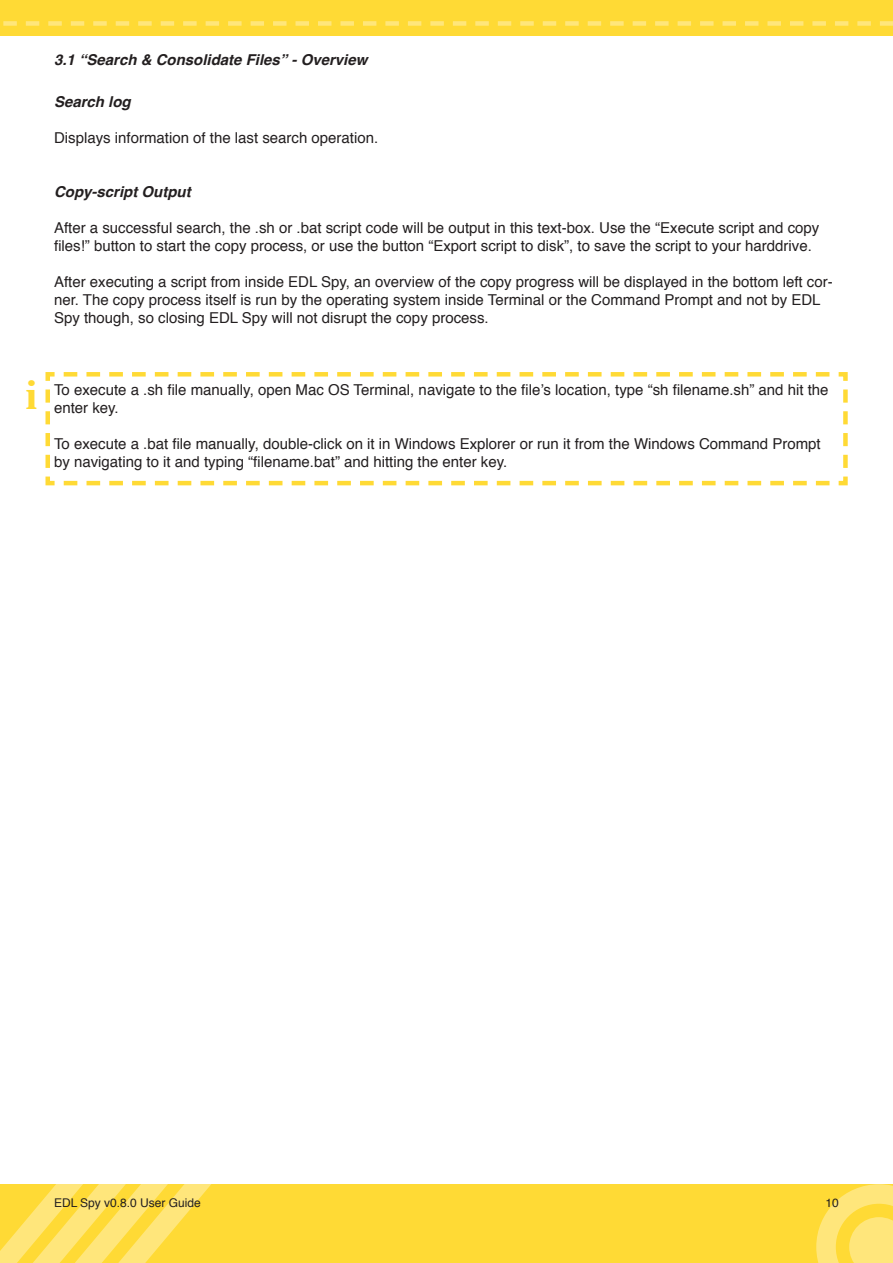
<style>
.page{position:relative;width:893px;height:1263px;background:#fff}
.page>*{position:absolute;margin:0;border:0;box-sizing:border-box;transform-origin:0 0}
.t1{font:700 42px "Times";color:#ffda35}
.t2{font:15px/18px "Helvetica";color:#231f20}
.t3{font:italic 700 15px "Helvetica";color:#231f20}
.t4{font:12px "Helvetica";color:#231f20}
</style>
<div class="page">
<div style="left:0;top:1184px;width:893px;height:79px;background:#ffda35"></div>
<div style="left:0;top:0;width:893px;height:36px;background:#ffda35"></div>
<svg style="left:0;top:1184px;width:211px;height:79px"></svg>
<svg style="left:816px;top:1184px;width:77px;height:79px"></svg>
<svg style="left:3px;top:21px;width:890px;height:5px"></svg>
<svg style="left:45px;top:372px;width:803px;height:114px"></svg>
<p class="t3" style="left:54px;top:48px;width:315px">3.1 “Search &amp; Consolidate Files” - Overview</p>
<p class="t3" style="left:54px;top:90px;width:78px">Search log</p>
<p class="t2" style="left:54px;top:129px;width:326px">Displays information of the last search operation.</p>
<p class="t3" style="left:54px;top:180px;width:138px">Copy-script Output</p>
<p class="t2" style="left:54px;top:219px;width:767px">After a successful search, the .sh or .bat script code will be output in this text-box. Use the “Execute script and copy files!” button to start the copy process, or use the button “Export script to disk”, to save the script to your harddrive.</p>
<p class="t2" style="left:54px;top:273px;width:780px">After executing a script from inside EDL Spy, an overview of the copy progress will be displayed in the bottom left cor&shy;ner. The copy process itself is run by the operating system inside Terminal or the Command Prompt and not by EDL<br>Spy though, so closing EDL Spy will not disrupt the copy process.</p>
<h1 class="t1" style="left:26px;top:355px;width:13px">i</h1>
<p class="t2" style="left:54px;top:381px;width:776px">To execute a .sh file manually, open Mac OS Terminal, navigate to the file’s location, type “sh filename.sh” and hit the enter key.</p>
<p class="t2" style="left:54px;top:435px;width:768px">To execute a .bat file manually, double-click on it in Windows Explorer or run it from the Windows Command Prompt by navigating to it and typing “filename.bat” and hitting the enter key.</p>
<p class="t4" style="left:54px;top:1193px;width:148px">EDL Spy v0.8.0 User Guide</p>
<p class="t4" style="left:826px;top:1193px;width:15px">10</p>
</div>
